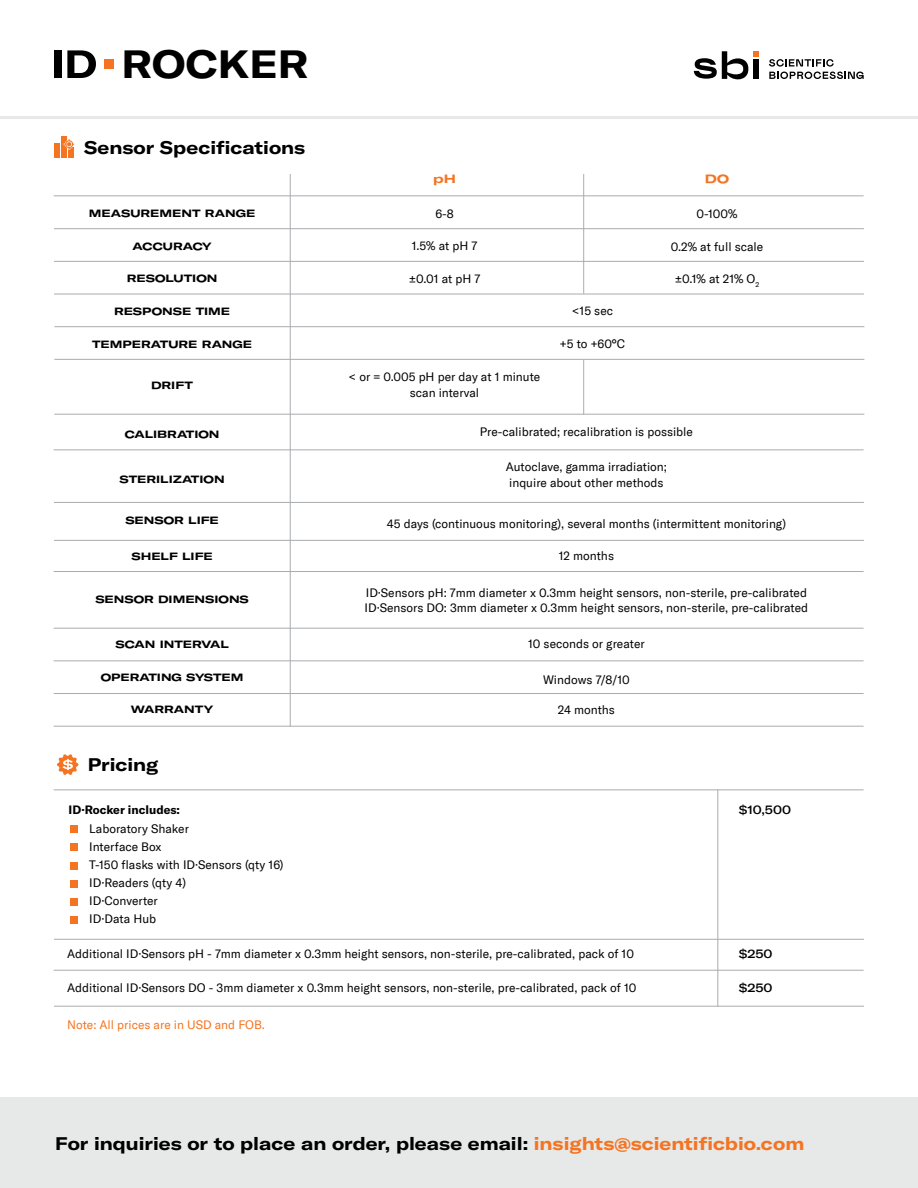
<style>
.page{position:relative;width:918px;height:1188px;background:#fff}
.page>*{position:absolute;margin:0;border:0;box-sizing:border-box;transform-origin:0 0}
.t1{font:700 expanded 38.85px "GT America";color:#000}
.t2{font:700 expanded 18px "GT America";color:#000}
.t3{font:12px/18px "GT America";color:#000}
.t4{font:12px "GT America";color:#f47421}
.t5{font:700 12px "GT America";color:#000}
.t6{font:500 expanded 12px "GT America";letter-spacing:-.005em;color:#000}
.t7{font:700 expanded 12px "GT America";color:#f47421}
.t8{font:700 expanded 10.5px "GT America";color:#000}
.s1{color:#f47421}
</style>
<div class="page">
<div style="left:0;top:1097px;width:918px;height:91px;background:#e7e8e8"></div>
<hr style="left:54px;top:939px;width:810px;height:1px;background:#a9acaf">
<hr style="left:54px;top:790px;width:810px;height:1px;background:#a9acaf">
<hr style="left:54px;top:1006px;width:810px;height:1px;background:#a9acaf">
<hr style="left:717px;top:790px;width:1px;height:217px;background:#a9acaf">
<div style="left:54px;top:143px;width:5px;height:15px;background:#f47421"></div>
<div style="left:61px;top:136px;width:5px;height:22px;background:#f47421"></div>
<div style="left:68px;top:148px;width:6px;height:10px;background:#f47421"></div>
<svg style="left:64px;top:139px;width:11px;height:11px"></svg>
<div style="left:70px;top:826px;width:7px;height:7px;background:#f47421"></div>
<div style="left:70px;top:844px;width:7px;height:7px;background:#f47421"></div>
<div style="left:70px;top:862px;width:7px;height:7px;background:#f47421"></div>
<div style="left:70px;top:898px;width:7px;height:7px;background:#f47421"></div>
<div style="left:70px;top:880px;width:7px;height:7px;background:#f47421"></div>
<div style="left:70px;top:916px;width:7px;height:7px;background:#f47421"></div>
<svg style="left:57px;top:754px;width:22px;height:21px"></svg>
<svg style="left:694px;top:51px;width:65px;height:28px"></svg>
<svg style="left:769px;top:59px;width:95px;height:20px"></svg>
<hr style="left:0;top:116px;width:918px;height:3px;background:#e7e8e8">
<hr style="left:54px;top:970px;width:810px;height:1px;background:#a9acaf">
<div style="left:54px;top:50px;width:7px;height:28px;background:#000"></div>
<svg style="left:67px;top:50px;width:29px;height:28px"></svg>
<div style="left:104px;top:60px;width:10px;height:9px;background:#f57321"></div>
<hr style="left:290px;top:174px;width:1px;height:553px;background:#a9acaf">
<hr style="left:583px;top:174px;width:1px;height:120px;background:#a9acaf">
<hr style="left:54px;top:228px;width:810px;height:1px;background:#a9acaf">
<hr style="left:54px;top:195px;width:810px;height:1px;background:#a9acaf">
<hr style="left:54px;top:261px;width:810px;height:1px;background:#a9acaf">
<hr style="left:54px;top:294px;width:810px;height:1px;background:#a9acaf">
<hr style="left:54px;top:326px;width:810px;height:1px;background:#a9acaf">
<hr style="left:54px;top:359px;width:810px;height:1px;background:#a9acaf">
<hr style="left:54px;top:414px;width:810px;height:1px;background:#a9acaf">
<hr style="left:54px;top:449px;width:810px;height:1px;background:#a9acaf">
<hr style="left:54px;top:502px;width:810px;height:1px;background:#a9acaf">
<hr style="left:54px;top:540px;width:810px;height:1px;background:#a9acaf">
<hr style="left:54px;top:571px;width:810px;height:1px;background:#a9acaf">
<hr style="left:54px;top:628px;width:810px;height:1px;background:#a9acaf">
<hr style="left:54px;top:660px;width:810px;height:1px;background:#a9acaf">
<hr style="left:54px;top:693px;width:810px;height:1px;background:#a9acaf">
<hr style="left:54px;top:726px;width:810px;height:1px;background:#a9acaf">
<hr style="left:583px;top:360px;width:1px;height:55px;background:#a9acaf">
<h1 class="t1" style="left:121px;top:40px;width:189px">ROCKER</h1>
<h2 class="t2" style="left:84px;top:136px;width:223px">Sensor Specifications</h2>
<p class="t8" style="left:89px;top:207px;width:168px">MEASUREMENT RANGE</p>
<p class="t8" style="left:133px;top:240px;width:81px">ACCURACY</p>
<p class="t8" style="left:127px;top:272px;width:92px">RESOLUTION</p>
<p class="t8" style="left:114px;top:305px;width:118px">RESPONSE TIME</p>
<p class="t8" style="left:92px;top:337px;width:162px">TEMPERATURE RANGE</p>
<p class="t8" style="left:151px;top:379px;width:43px">DRIFT</p>
<p class="t8" style="left:125px;top:428px;width:96px">CALIBRATION</p>
<p class="t8" style="left:120px;top:473px;width:106px">STERILIZATION</p>
<p class="t8" style="left:125px;top:514px;width:95px">SENSOR LIFE</p>
<p class="t8" style="left:131px;top:550px;width:83px">SHELF LIFE</p>
<p class="t8" style="left:95px;top:593px;width:155px">SENSOR DIMENSIONS</p>
<p class="t8" style="left:115px;top:638px;width:115px">SCAN INTERVAL</p>
<p class="t8" style="left:101px;top:670px;width:144px">OPERATING SYSTEM</p>
<p class="t8" style="left:131px;top:703px;width:84px">WARRANTY</p>
<p class="t7" style="left:433px;top:172px;width:24px">pH</p>
<p class="t7" style="left:705px;top:172px;width:26px">DO</p>
<p class="t3" style="left:435px;top:204px;width:20px">6-8</p>
<p class="t3" style="left:412px;top:237px;width:67px">1.5% at pH 7</p>
<p class="t3" style="left:409px;top:270px;width:73px">±0.01 at pH 7</p>
<p class="t3" style="left:697px;top:205px;width:42px">0-100%</p>
<p class="t3" style="left:671px;top:237px;width:94px">0.2% at full scale</p>
<p class="t3" style="left:675px;top:270px;width:86px">±0.1% at 21% O<sub>2</sub></p>
<p class="t3" style="left:572px;top:302px;width:42px">&lt;15 sec</p>
<p class="t3" style="left:560px;top:335px;width:67px">+5 to +60°C</p>
<p class="t3" style="left:349px;top:368px;width:193px;line-height:16.4px;text-align:center">&lt; or = 0.005 pH per day at 1 minute scan interval</p>
<p class="t3" style="left:480px;top:423px;width:215px">Pre-calibrated; recalibration is possible</p>
<p class="t3" style="left:506px;top:459px;width:163px;line-height:16.4px">Autoclave, gamma irradiation; inquire about other methods</p>
<p class="t3" style="left:387px;top:514px;width:401px">45 days (continuous monitoring), several months (intermittent monitoring)</p>
<p class="t3" style="left:559px;top:547px;width:57px">12 months</p>
<p class="t3" style="left:365px;top:586px;width:445px;line-height:15px">ID·Sensors pH: 7mm diameter x 0.3mm height sensors, non-sterile, pre-calibrated<br>ID·Sensors DO: 3mm diameter x 0.3mm height sensors, non-sterile, pre-calibrated</p>
<p class="t3" style="left:528px;top:635px;width:118px">10 seconds or greater</p>
<p class="t3" style="left:543px;top:671px;width:88px">Windows 7/8/10</p>
<p class="t3" style="left:558px;top:701px;width:59px">24 months</p>
<h2 class="t2" style="left:88px;top:753px;width:72px">Pricing</h2>
<p class="t5" style="left:69px;top:802px;width:113px">ID·Rocker includes:</p>
<p class="t6" style="left:739px;top:803px;width:54px">$10,500</p>
<p class="t3" style="left:89px;top:820px;width:196px">Laboratory Shaker<br>Interface Box<br>T-150 flasks with ID·Sensors (qty 16)<br>ID·Readers (qty 4)<br>ID·Converter<br>ID·Data Hub</p>
<p class="t3" style="left:67px;top:945px;width:568px">Additional ID·Sensors pH - 7mm diameter x 0.3mm height sensors, non-sterile, pre-calibrated, pack of 10</p>
<p class="t6" style="left:739px;top:946px;width:35px">$250</p>
<p class="t6" style="left:739px;top:981px;width:35px">$250</p>
<p class="t3" style="left:67px;top:979px;width:571px">Additional ID·Sensors DO - 3mm diameter x 0.3mm height sensors, non-sterile, pre-calibrated, pack of 10</p>
<p class="t4" style="left:67px;top:1018px;width:199px">Note: All prices are in USD and FOB.</p>
<h2 class="t2" style="left:55px;top:1132px;width:751px">For inquiries or to place an order, please email: <span class="s1">insights@scientificbio.com</span></h2>
</div>
